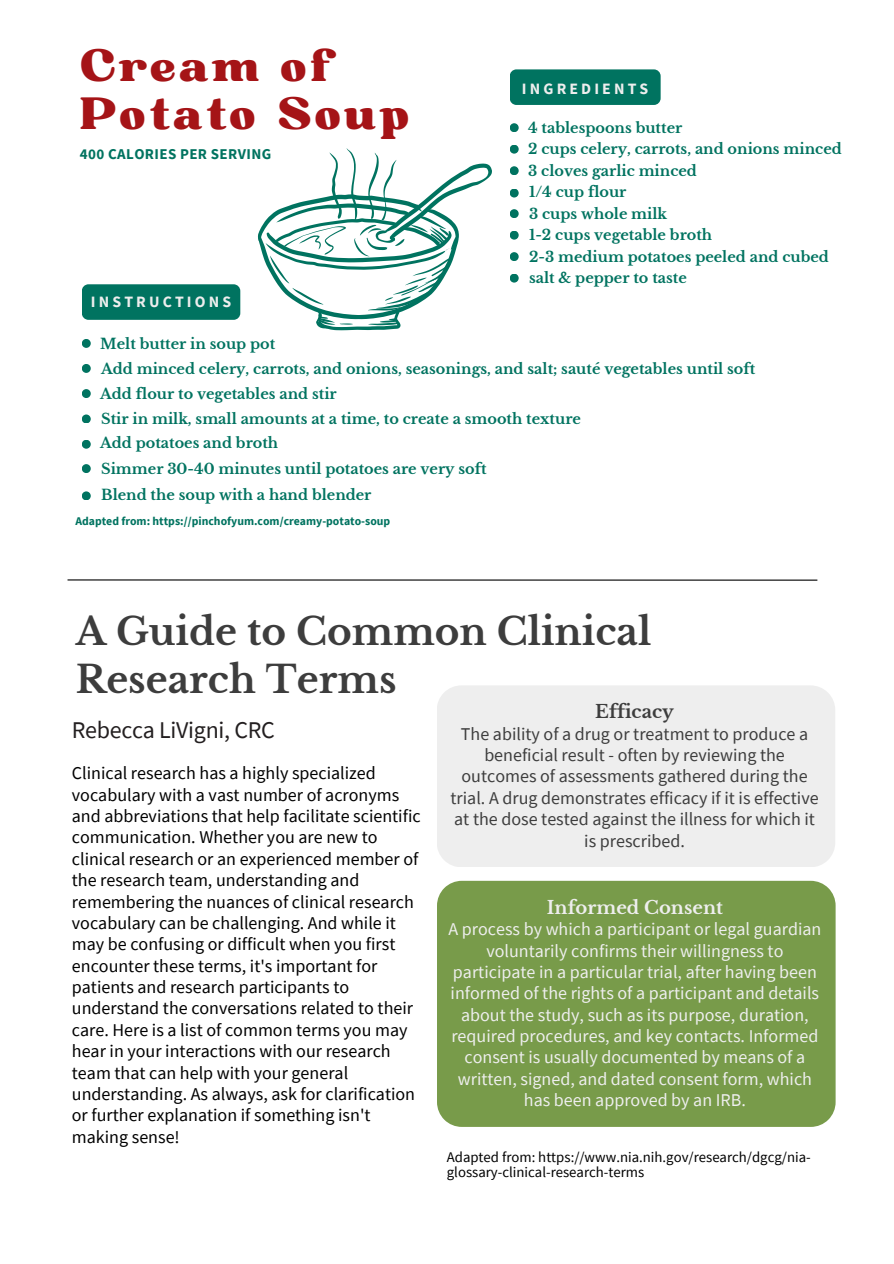
<style>
.page{position:relative;width:894px;height:1264px;background:#fff}
.page>*{position:absolute;margin:0;border:0;box-sizing:border-box;transform-origin:0 0}
.t1{font:43.8px/48px "Bugaki";letter-spacing:.07em;color:#a51417}
.t2{font:700 37.5px/47.2px "Libre Baskerville";color:#3d3d3d}
.t3{font:24px "Source Sans Pro";letter-spacing:-.01em;color:#231f20}
.t4{font:18px/21.3px "Source Sans Pro";color:#000}
.t5{font:18px/21.3px "Source Sans Pro";color:#eee;text-align:center}
.t6{font:18px/21.3px "Source Sans Pro";color:#3d3d3d;text-align:center}
.t7{font:700 15.75px "Source Sans Pro";letter-spacing:.195em;color:#eee}
.t8{font:700 15px "Source Sans Pro";letter-spacing:.025em;color:#007360}
.t9{font:14.7px/15.8px "Source Sans Pro";color:#000}
.t10{font:700 14.4px "Libre Baskerville";color:#007360}
.t11{font:700 11.7px "Source Sans Pro";color:#007360}
.s1{font-family:"Libre Baskerville";font-weight:700}
</style>
<div class="page">
<svg style="left:258px;top:148px;width:234px;height:182px"></svg>
<div style="left:82px;top:284px;width:158px;height:36px;background:#007360;border-radius:7px"></div>
<div style="left:82px;top:339px;width:9px;height:9px;background:#007360;border-radius:50%"></div>
<div style="left:82px;top:364px;width:9px;height:9px;background:#007360;border-radius:50%"></div>
<div style="left:82px;top:389px;width:9px;height:9px;background:#007360;border-radius:50%"></div>
<div style="left:82px;top:414px;width:9px;height:9px;background:#007360;border-radius:50%"></div>
<div style="left:82px;top:440px;width:9px;height:8px;background:#007360;border-radius:50%"></div>
<div style="left:82px;top:464px;width:9px;height:9px;background:#007360;border-radius:50%"></div>
<div style="left:82px;top:491px;width:9px;height:9px;background:#007360;border-radius:50%"></div>
<div style="left:509px;top:123px;width:9px;height:9px;background:#007360;border-radius:50%"></div>
<div style="left:509px;top:145px;width:9px;height:9px;background:#007360;border-radius:50%"></div>
<div style="left:509px;top:166px;width:9px;height:9px;background:#007360;border-radius:50%"></div>
<div style="left:509px;top:188px;width:9px;height:9px;background:#007360;border-radius:50%"></div>
<div style="left:509px;top:209px;width:9px;height:9px;background:#007360;border-radius:50%"></div>
<div style="left:509px;top:69px;width:151px;height:36px;background:#007360;border-radius:7px"></div>
<div style="left:509px;top:231px;width:9px;height:9px;background:#007360;border-radius:50%"></div>
<div style="left:509px;top:252px;width:9px;height:9px;background:#007360;border-radius:50%"></div>
<div style="left:509px;top:273px;width:9px;height:9px;background:#007360;border-radius:50%"></div>
<div style="left:437px;top:685px;width:398px;height:182px;background:#eee"></div>
<div style="left:437px;top:880px;width:398px;height:246px;background:#789b4a"></div>
<hr style="left:67px;top:579px;width:750px;height:1px;background:#000">
<h5 class="t1" style="left:80px;top:43px;width:331px">Cream of<br>Potato Soup</h5>
<h6 class="t8" style="left:80px;top:144px;width:193px">400 CALORIES PER SERVING</h6>
<h6 class="t7" style="left:91px;top:291px;width:142px">INSTRUCTIONS</h6>
<h6 class="t7" style="left:522px;top:78px;width:128px">INGREDIENTS</h6>
<h6 class="t10" style="left:528px;top:119px;width:156px">4 tablespoons butter</h6>
<h6 class="t10" style="left:528px;top:140px;width:315px">2 cups celery, carrots, and onions minced</h6>
<h6 class="t10" style="left:528px;top:162px;width:170px">3 cloves garlic minced</h6>
<h6 class="t10" style="left:529px;top:183px;width:99px">1/4 cup flour</h6>
<h6 class="t10" style="left:529px;top:205px;width:139px">3 cups whole milk</h6>
<p class="t10" style="left:529px;top:226px;width:184px">1-2 cups vegetable broth</p>
<h2 class="t10" style="left:529px;top:248px;width:301px">2-3 medium potatoes peeled and cubed</h2>
<h4 class="t10" style="left:529px;top:269px;width:159px">salt &amp; pepper to taste</h4>
<h6 class="t10" style="left:100px;top:335px;width:176px">Melt butter in soup pot</h6>
<h6 class="t10" style="left:100px;top:385px;width:238px">Add flour to vegetables and stir</h6>
<h6 class="t10" style="left:101px;top:410px;width:481px">Stir in milk, small amounts at a time, to create a smooth texture</h6>
<h6 class="t10" style="left:100px;top:434px;width:179px">Add potatoes and broth</h6>
<h6 class="t10" style="left:101px;top:460px;width:387px">Simmer 30-40 minutes until potatoes are very soft</h6>
<h6 class="t10" style="left:101px;top:486px;width:272px">Blend the soup with a hand blender</h6>
<h6 class="t10" style="left:101px;top:360px;width:655px">Add minced celery, carrots, and onions, seasonings, and salt; sauté vegetables until soft</h6>
<h5 class="t11" style="left:75px;top:513px;width:316px">Adapted from: https://pinchofyum.com/creamy-potato-soup</h5>
<h1 class="t2" style="left:76px;top:608px;width:577px">A Guide to Common Clinical<br>Research Terms</h1>
<h5 class="t6" style="left:450px;top:701px;width:369px"><span class="s1">Efficacy<br></span>The ability of a drug or treatment to produce a beneficial result - often by reviewing the outcomes of assessments gathered during the trial. A drug demonstrates efficacy if it is effective at the dose tested against the illness for which it is prescribed.</h5>
<h4 class="t3" style="left:72px;top:714px;width:204px">Rebecca LiVigni, CRC</h4>
<h3 class="t4" style="left:72px;top:762px;width:350px">Clinical research has a highly specialized vocabulary with a vast number of acronyms and abbreviations that help facilitate scientific communication. Whether you are new to clinical research or an experienced member of the research team, understanding and remembering the nuances of clinical research vocabulary can be challenging. And while it may be confusing or difficult when you first encounter these terms, it's important for patients and research participants to understand the conversations related to their care. Here is a list of common terms you may hear in your interactions with our research team that can help with your general understanding. As always, ask for clarification or further explanation if something isn't making sense!</h3>
<p class="t5" style="left:448px;top:896px;width:374px"><span class="s1">Informed Consent<br></span>A process by which a participant or legal guardian voluntarily confirms their willingness to participate in a particular trial, after having been informed of the rights of a participant and details about the study, such as its purpose, duration, required procedures, and key contacts. Informed consent is usually documented by means of a written, signed, and dated consent form, which has been approved by an IRB.</p>
<h4 class="t9" style="left:446px;top:1148px;width:365px">Adapted from: https://www.nia.nih.gov/research/dgcg/nia&shy;glossary-clinical-research-terms</h4>
</div>
